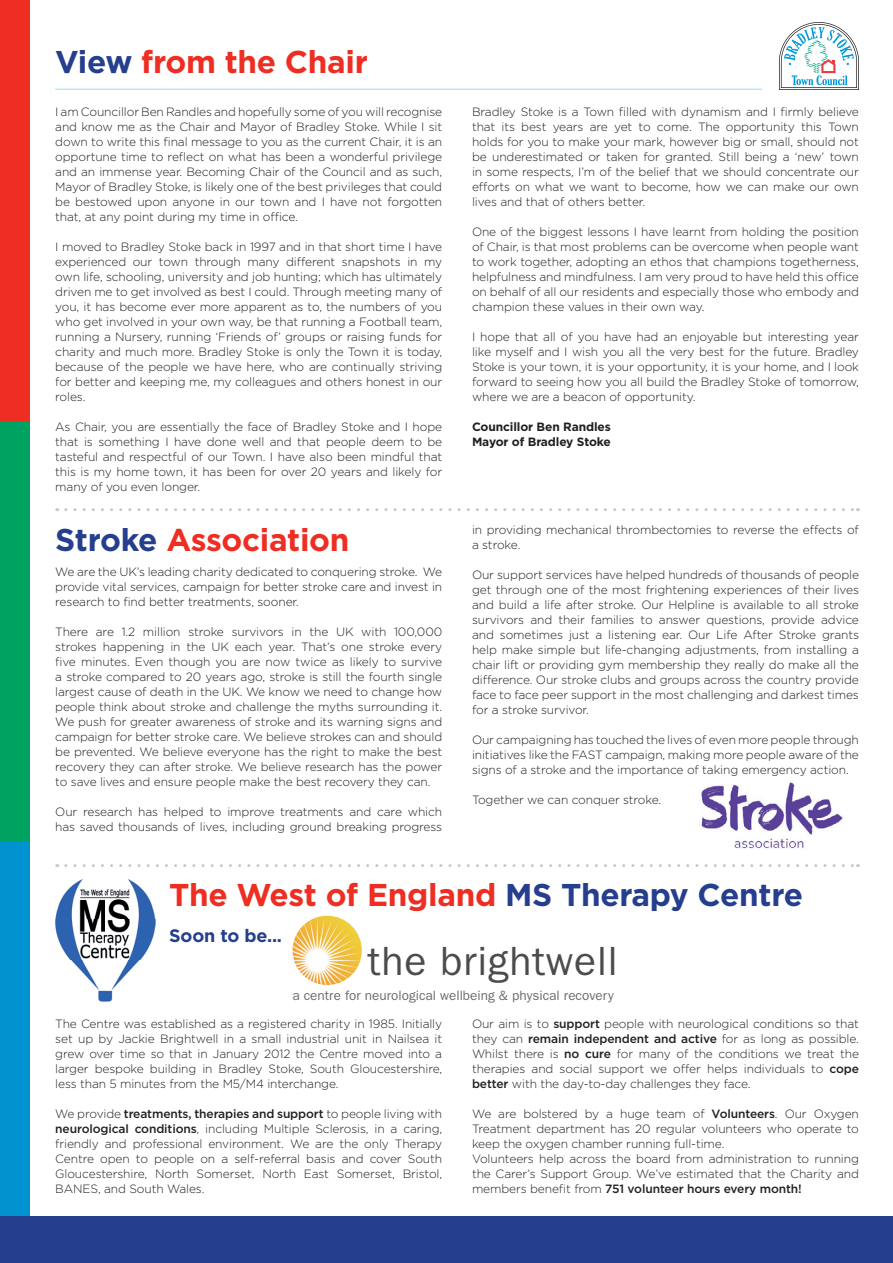
<style>
.page{position:relative;width:893px;height:1263px;background:#fff}
.page>*{position:absolute;margin:0;border:0;box-sizing:border-box;transform-origin:0 0}
.t1{font:40.95px "Franklin Gothic";letter-spacing:.02em;color:#4b4c4d}
.t2{font:700 31.5px "Gotham";letter-spacing:-.01em;color:#ee2e22}
.t3{font:700 18px "Gotham";letter-spacing:-.01em;color:#253f8e}
.t4{font:13.5px "Franklin Gothic";color:#6c6d70}
.t5{font:300 12px/15px "Gotham";letter-spacing:-.01em;color:#231f20;text-align:justify}
.t6{font:700 12px/15px "Gotham";letter-spacing:-.01em;color:#231f20}
.s1{color:#253f8e}
.s2{font-weight:500}
</style>
<div class="page">
<div style="left:0;top:0;width:30px;height:421px;background:#ee2e22"></div>
<div style="left:0;top:421px;width:30px;height:421px;background:#00a261"></div>
<div style="left:0;top:842px;width:30px;height:421px;background:#0093d0"></div>
<div style="left:0;top:1216px;width:893px;height:47px;background:#253f8e"></div>
<img style="left:55px;top:879px;width:100px;height:122px">
<hr style="left:55px;top:89px;width:707px;height:1px;background:#b9e5fa">
<svg style="left:66px;top:508px;width:792px;height:3px"></svg>
<svg style="left:779px;top:22px;width:80px;height:68px"></svg>
<img style="left:701px;top:782px;width:142px;height:67px">
<img style="left:293px;top:916px;width:69px;height:69px;border-radius:35px">
<svg style="left:66px;top:864px;width:792px;height:3px"></svg>
<h2 class="t2" style="left:55px;top:43px;width:314px"><span class="s1">View</span> from the Chair</h2>
<p class="t5" style="left:55px;top:104px;width:388px">I am Councillor Ben Randles and hopefully some of you will recognise and know me as the Chair and Mayor of Bradley Stoke. While I sit down to write this final message to you as the current Chair, it is an opportune time to reflect on what has been a wonderful privilege and an immense year. Becoming Chair of the Council and as such, Mayor of Bradley Stoke, is likely one of the best privileges that could be bestowed upon anyone in our town and I have not forgotten that, at any point during my time in office.</p>
<p class="t5" style="left:55px;top:239px;width:388px">I moved to Bradley Stoke back in 1997 and in that short time I have experienced our town through many different snapshots in my own life, schooling, university and job hunting; which has ultimately driven me to get involved as best I could. Through meeting many of you, it has become ever more apparent as to, the numbers of you who get involved in your own way, be that running a Football team, running a Nursery, running ‘Friends of’ groups or raising funds for charity and much more. Bradley Stoke is only the Town it is today, because of the people we have here, who are continually striving for better and keeping me, my colleagues and others honest in our roles.</p>
<p class="t5" style="left:55px;top:419px;width:388px">As Chair, you are essentially the face of Bradley Stoke and I hope that is something I have done well and that people deem to be tasteful and respectful of our Town. I have also been mindful that this is my home town, it has been for over 20 years and likely for many of you even longer.</p>
<h2 class="t2" style="left:55px;top:521px;width:296px"><span class="s1">Stroke</span> Association</h2>
<p class="t5" style="left:55px;top:564px;width:388px">We are the UK’s leading charity dedicated to conquering stroke. We provide vital services, campaign for better stroke care and invest in research to find better treatments, sooner.</p>
<p class="t5" style="left:55px;top:624px;width:388px">There are 1.2 million stroke survivors in the UK with 100,000 strokes happening in the UK each year. That’s one stroke every five minutes. Even though you are now twice as likely to survive a stroke compared to 20 years ago, stroke is still the fourth single largest cause of death in the UK. We know we need to change how people think about stroke and challenge the myths surrounding it.<br>We push for greater awareness of stroke and its warning signs and campaign for better stroke care. We believe strokes can and should be prevented. We believe everyone has the right to make the best recovery they can after stroke. We believe research has the power to save lives and ensure people make the best recovery they can.</p>
<p class="t5" style="left:55px;top:804px;width:388px">Our research has helped to improve treatments and care which has saved thousands of lives, including ground breaking progress</p>
<p class="t5" style="left:472px;top:104px;width:388px">Bradley Stoke is a Town filled with dynamism and I firmly believe that its best years are yet to come. The opportunity this Town holds for you to make your mark, however big or small, should not be underestimated or taken for granted. Still being a ‘new’ town in some respects, I’m of the belief that we should concentrate our efforts on what we want to become, how we can make our own lives and that of others better.</p>
<p class="t5" style="left:472px;top:224px;width:388px">One of the biggest lessons I have learnt from holding the position of Chair, is that most problems can be overcome when people want to work together, adopting an ethos that champions togetherness, helpfulness and mindfulness. I am very proud to have held this office on behalf of all our residents and especially those who embody and champion these values in their own way.</p>
<p class="t5" style="left:472px;top:329px;width:388px">I hope that all of you have had an enjoyable but interesting year like myself and I wish you all the very best for the future. Bradley Stoke is your town, it is your opportunity, it is your home, and I look forward to seeing how you all build the Bradley Stoke of tomorrow, where we are a beacon of opportunity.</p>
<p class="t6" style="left:472px;top:419px;width:140px">Councillor Ben Randles<br>Mayor of Bradley Stoke</p>
<p class="t5" style="left:472px;top:522px;width:388px">in providing mechanical thrombectomies to reverse the effects of a stroke.</p>
<p class="t5" style="left:472px;top:567px;width:388px">Our support services have helped hundreds of thousands of people get through one of the most frightening experiences of their lives and build a life after stroke. Our Helpline is available to all stroke survivors and their families to answer questions, provide advice and sometimes just a listening ear. Our Life After Stroke grants help make simple but life-changing adjustments, from installing a chair lift or providing gym membership they really do make all the difference. Our stroke clubs and groups across the country provide face to face peer support in the most challenging and darkest times for a stroke survivor.</p>
<p class="t5" style="left:472px;top:732px;width:388px">Our campaigning has touched the lives of even more people through initiatives like the FAST campaign, making more people aware of the signs of a stroke and the importance of taking emergency action.</p>
<p class="t5" style="left:472px;top:792px;width:191px">Together we can conquer stroke.</p>
<h2 class="t2" style="left:169px;top:877px;width:635px">The West of England <span class="s1">MS Therapy Centre</span></h2>
<h3 class="t3" style="left:169px;top:925px;width:114px">Soon to be...</h3>
<h1 class="t1" style="left:368px;top:938px;width:251px">the brightwell</h1>
<p class="t4" style="left:292px;top:987px;width:323px">a centre for neurological wellbeing &amp; physical recovery</p>
<p class="t5" style="left:55px;top:1016px;width:388px">The Centre was established as a registered charity in 1985. Initially set up by Jackie Brightwell in a small industrial unit in Nailsea it grew over time so that in January 2012 the Centre moved into a larger bespoke building in Bradley Stoke, South Gloucestershire, less than 5 minutes from the M5/M4 interchange.</p>
<p class="t5" style="left:55px;top:1106px;width:388px">We provide <span class="s2">treatments, therapies and support</span> to people living with <span class="s2">neurological conditions</span>, including Multiple Sclerosis, in a caring, friendly and professional environment. We are the only Therapy Centre open to people on a self-referral basis and cover South Gloucestershire, North Somerset, North East Somerset, Bristol, BANES, and South Wales.</p>
<p class="t5" style="left:472px;top:1016px;width:388px">Our aim is to <span class="s2">support</span> people with neurological conditions so that they can <span class="s2">remain independent and active</span> for as long as possible.<br>Whilst there is <span class="s2">no cure</span> for many of the conditions we treat the therapies and social support we offer helps individuals to <span class="s2">cope better</span> with the day-to-day challenges they face.</p>
<p class="t5" style="left:472px;top:1106px;width:388px;text-align:left">We are bolstered by a huge team of <span class="s2">Volunteers</span>. Our Oxygen Treatment department has 20 regular volunteers who operate to keep the oxygen chamber running full-time.<br>Volunteers help across the board from administration to running the Carer’s Support Group. We’ve estimated that the Charity and members benefit from <span class="s2">751 volunteer hours every month!</span></p>
</div>
